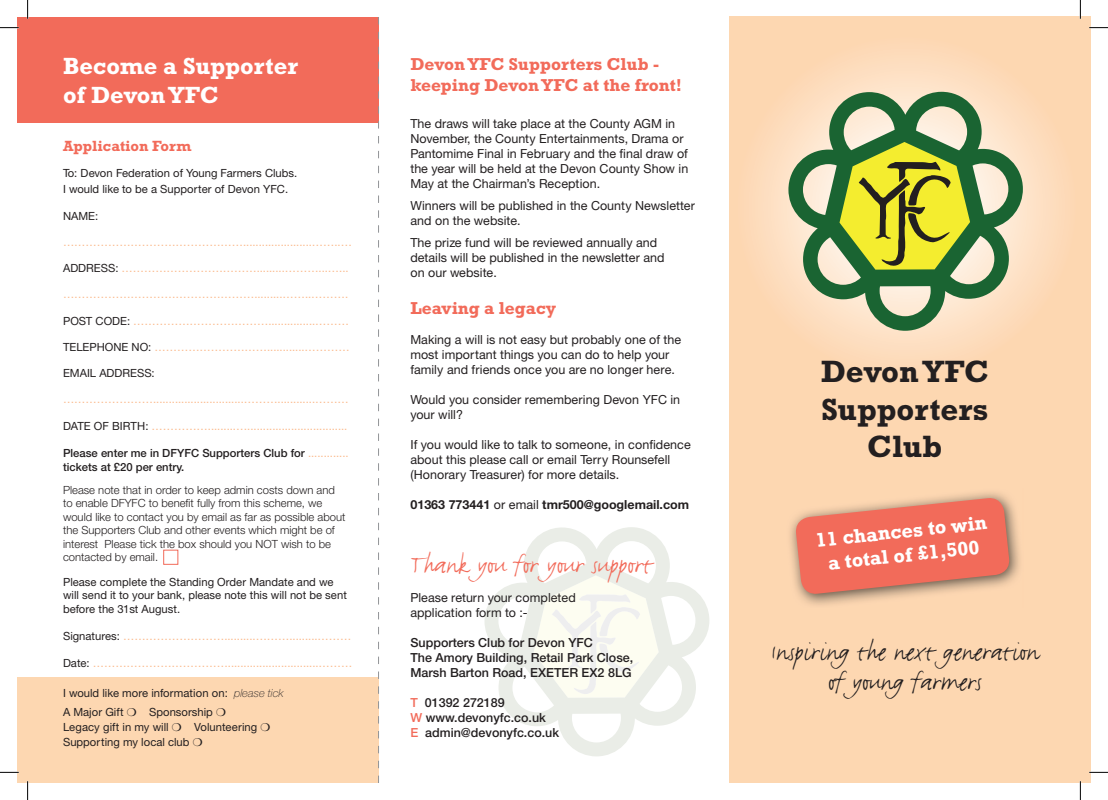
<style>
.page{position:relative;width:1108px;height:800px;background:#fff}
.page>*{position:absolute;margin:0;border:0;box-sizing:border-box;transform-origin:0 0}
.t1{font:700 31.25px/37.5px "Rockwell Std";color:#231f20;text-align:center}
.t2{font:28.75px/30px "FF Justlefthand";color:#231f20;text-align:center}
.t3{font:28.75px "FF Justlefthand";color:#f26b5a}
.t4{font:700 23.75px/28.5px "Rockwell Std";color:#fff}
.t5{font:700 20px/24px "Rockwell Std";color:#fff;text-align:center}
.t6{font:700 17.5px/21px "Rockwell Std";color:#f26b5a}
.t7{font:700 15px "Rockwell Std";color:#f26b5a}
.t8{font:12.5px/15px "Helvetica Neue";color:#231f20}
.t9{font:500 12.5px/15px "Helvetica Neue";color:#231f20}
.t10{font:700 12.5px "Helvetica Neue";color:#231f20}
.t11{font:11.25px "Helvetica Neue";color:#fbbc90}
.t12{font:11.25px/13.5px "Helvetica Neue";color:#231f20}
.t13{font:300 11.25px/13.5px "Helvetica Neue";color:#231f20}
.t14{font:500 11.25px/13.5px "Helvetica Neue";color:#231f20}
.s1{color:#231f20}
.s2{font-weight:400;color:#fbbc90}
.s3{font-weight:100;font-style:italic}
.s4{font-weight:400}
.s5{color:#f26b5a}
</style>
<div class="page">
<div style="left:17px;top:17px;width:361px;height:105px;background:#f26b5a"></div>
<div style="left:17px;top:677px;width:362px;height:105px;background:#fdd7b1"></div>
<div style="left:729px;top:17px;width:362px;height:765px;background:#fdd7b1"></div>
<svg style="left:737px;top:37px;width:338px;height:339px"></svg>
<svg style="left:788px;top:92px;width:235px;height:239px;background:#aeb897"></svg>
<svg style="left:834px;top:136px;width:141px;height:137px;background:#9bac3a"></svg>
<svg style="left:484px;top:527px;width:225px;height:229px"></svg>
<svg style="left:533px;top:575px;width:125px;height:122px"></svg>
<img style="left:790px;top:492px;width:230px;height:113px">
<svg style="left:794px;top:496px;width:216px;height:99px;background:#eb7e6a"></svg>
<svg style="left:378px;top:17px;width:1px;height:765px"></svg>
<div style="left:163px;top:549px;width:15px;height:15px;border:1px solid #f26b5a"></div>
<svg style="left:0;top:27px;width:19px;height:1px"></svg>
<svg style="left:1089px;top:27px;width:19px;height:1px"></svg>
<svg style="left:0;top:771px;width:19px;height:1px"></svg>
<svg style="left:1089px;top:771px;width:19px;height:1px"></svg>
<svg style="left:27px;top:0;width:1px;height:19px"></svg>
<svg style="left:27px;top:781px;width:1px;height:18px"></svg>
<svg style="left:1079px;top:0;width:2px;height:19px"></svg>
<svg style="left:1079px;top:781px;width:2px;height:18px"></svg>
<h3 class="t4" style="left:63px;top:52px;width:236px">Become a Supporter of Devon YFC</h3>
<p class="t7" style="left:63px;top:137px;width:130px">Application Form</p>
<p class="t12" style="left:63px;top:165px;width:236px;line-height:16px">To: Devon Federation of Young Farmers Clubs.<br>I would like to be a Supporter of Devon YFC.</p>
<p class="t12" style="left:63px;top:208px;width:37px">NAME:</p>
<p class="t11" style="left:63px;top:235px;width:290px">…………………………………………......................……..…</p>
<p class="t11" style="left:63px;top:261px;width:287px"><span class="s1">ADDRESS:</span> ……………………………….........………...…...</p>
<p class="t11" style="left:63px;top:287px;width:287px">…………………………………………….........……..……….</p>
<p class="t11" style="left:63px;top:314px;width:287px"><span class="s1">POST CODE:</span> ………………………………...............………</p>
<p class="t11" style="left:63px;top:340px;width:288px"><span class="s1">TELEPHONE NO:</span> …………………………............…………</p>
<p class="t12" style="left:63px;top:366px;width:93px">EMAIL ADDRESS:</p>
<p class="t11" style="left:63px;top:392px;width:287px">…………………….............................………............………</p>
<p class="t11" style="left:63px;top:419px;width:286px"><span class="s1">DATE OF BIRTH:</span> …………….........…................................</p>
<p class="t14" style="left:63px;top:446px;width:287px">Please enter me in DFYFC Supporters Club for <span class="s2">............. </span>tickets at £20 per entry.</p>
<p class="t13" style="left:63px;top:482px;width:284px">Please note that in order to keep admin costs down and to enable DFYFC to benefit fully from this scheme, we would like to contact you by email as far as possible about the Supporters Club and other events which might be of interest Please tick the box should you NOT wish to be contacted by email.</p>
<p class="t12" style="left:63px;top:574px;width:285px">Please complete the Standing Order Mandate and we will send it to your bank, please note this will not be sent before the 31st August.</p>
<p class="t11" style="left:63px;top:629px;width:290px"><span class="s1">Signatures:</span> ………………………..........……….........………</p>
<p class="t11" style="left:63px;top:656px;width:291px"><span class="s1">Date:</span> ……………………………….............................………</p>
<p class="t12" style="left:63px;top:683px;width:222px;line-height:18.5px">I would like more information on: <span class="s3">please tick<br></span>A Major Gift ❍ Sponsorship ❍</p>
<p class="t12" style="left:63px;top:719px;width:209px;line-height:15px">Legacy gift in my will ❍ Volunteering ❍<br>Supporting my local club ❍</p>
<h3 class="t6" style="left:410px;top:53px;width:273px">Devon YFC Supporters Club - keeping Devon YFC at the front!</h3>
<p class="t8" style="left:410px;top:116px;width:279px">The draws will take place at the County AGM in November, the County Entertainments, Drama or Pantomime Final in February and the final draw of the year will be held at the Devon County Show in May at the Chairman’s Reception.</p>
<p class="t8" style="left:410px;top:198px;width:286px">Winners will be published in the County Newsletter and on the website.</p>
<p class="t8" style="left:410px;top:235px;width:255px">The prize fund will be reviewed annually and details will be published in the newsletter and on our website.</p>
<h3 class="t6" style="left:410px;top:297px;width:147px">Leaving a legacy</h3>
<p class="t8" style="left:410px;top:331px;width:272px">Making a will is not easy but probably one of the most important things you can do to help your family and friends once you are no longer here.</p>
<p class="t8" style="left:410px;top:391px;width:271px">Would you consider remembering Devon YFC in your will?</p>
<p class="t8" style="left:410px;top:436px;width:282px">If you would like to talk to someone, in confidence about this please call or email Terry Rounsefell (Honorary Treasurer) for more details.</p>
<p class="t10" style="left:410px;top:496px;width:280px">01363 773441 <span class="s4">or email</span> tmr500@googlemail.com</p>
<h2 class="t3" style="left:410px;top:546px;width:243px">Thank you for your support</h2>
<p class="t8" style="left:410px;top:589px;width:167px">Please return your completed application form to :-</p>
<p class="t9" style="left:410px;top:634px;width:224px">Supporters Club for Devon YFC<br>The Amory Building, Retail Park Close,<br>Marsh Barton Road, EXETER EX2 8LG</p>
<p class="t9" style="left:410px;top:694px;width:150px"><span class="s5">T</span> 01392 272189<br><span class="s5">W</span> www.devonyfc.co.uk<br><span class="s5">E</span> admin@devonyfc.co.uk</p>
<h1 class="t1" style="left:821px;top:352px;width:170px">Devon YFC<br>Supporters<br>Club</h1>
<h3 class="t5" style="left:814px;top:527px;width:174px;rotate:-6deg">11 chances to win a total of £1,500</h3>
<h2 class="t2" style="left:771px;top:637px;width:269px">Inspiring the next generation of young farmers</h2>
</div>
